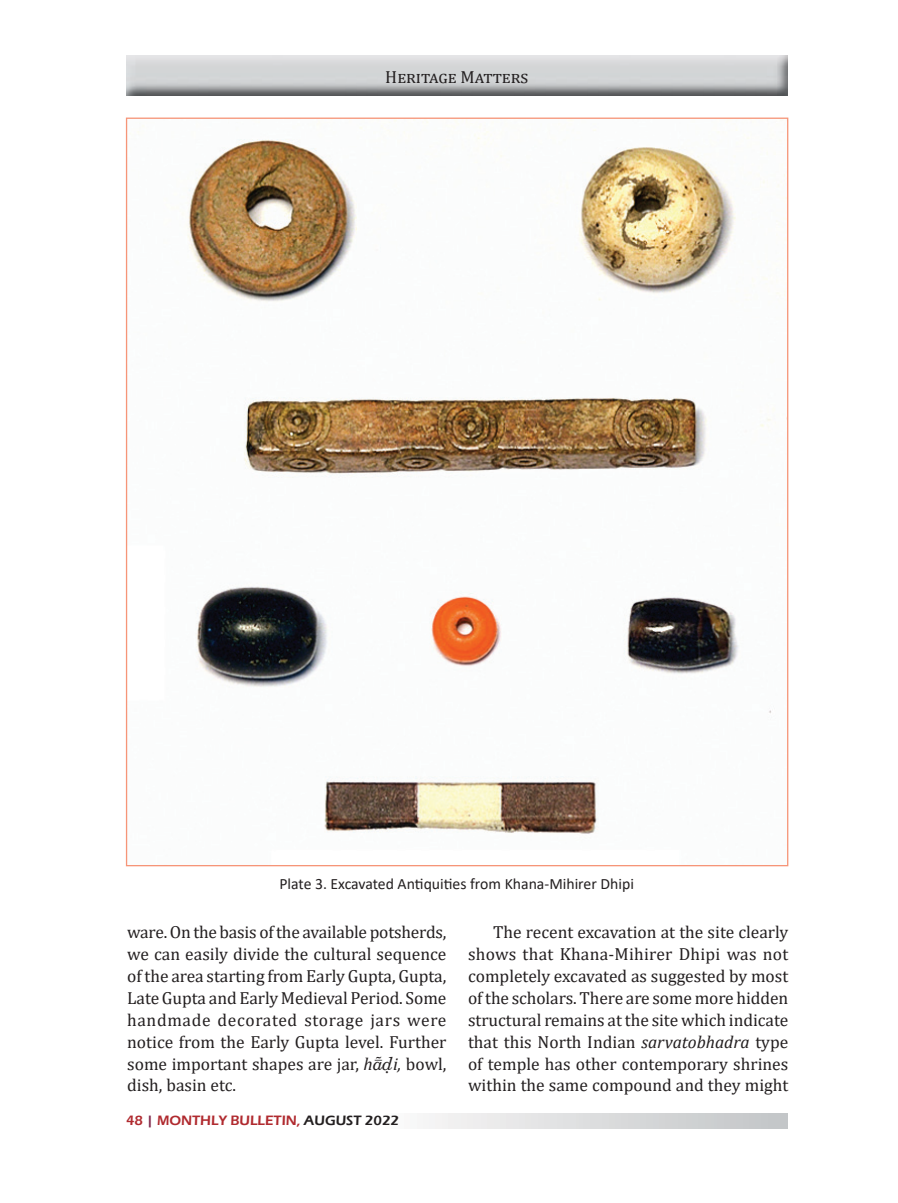
<style>
.page{position:relative;width:898px;height:1203px;background:#fff}
.page>*{position:absolute;margin:0;border:0;box-sizing:border-box;transform-origin:0 0}
.t1{font:17.5px/21.9px "Cambria";color:#231f20;text-align:justify}
.t2{font:17.5px "Cambria";letter-spacing:.025em;color:#231f20}
.t3{font:15.75px "Calibri";color:#231f20}
.t4{font:600 14px "Eras ITC";color:#b02a2f}
.s1{font-style:italic}
.s2{font-family:"A Arunima";font-style:italic}
.s3{color:#812a4d}
.s4{color:#231f20}
</style>
<div class="page">
<div style="left:127px;top:1112px;width:660px;height:16px;background:linear-gradient(to right,#fff,#c9cbcc)"></div>
<img style="left:126px;top:56px;width:662px;height:40px">
<img style="left:126px;top:117px;width:662px;height:749px">
<p class="t2" style="left:385px;top:67px;width:145px">Heritage Matters</p>
<p class="t3" style="left:279px;top:872px;width:356px">Plate 3. Excavated Antiquities from Khana-Mihirer Dhipi</p>
<p class="t1" style="left:127px;top:920px;width:321px">ware. On the basis of the available potsherds, we can easily divide the cultural sequence of the area starting from Early Gupta, Gupta, Late Gupta and Early Medieval Period. Some handmade decorated storage jars were notice from the Early Gupta level. Further some important shapes are jar, <span class="s1">h</span><span class="s2">÷]</span><span class="s1">i,</span> bowl, dish, basin etc.</p>
<p class="t1" style="left:468px;top:920px;width:322px;text-indent:25px">The recent excavation at the site clearly shows that Khana-Mihirer Dhipi was not completely excavated as suggested by most of the scholars. There are some more hidden structural remains at the site which indicate that this North Indian <span class="s1">sarvatobhadra</span> type of temple has other contemporary shrines within the same compound and they might</p>
<p class="t4" style="left:126px;top:1112px;width:275px">48 <span class="s3">|</span> MONTHLY BULLETIN, <span class="s4">AUGUST 2022</span></p>
</div>
